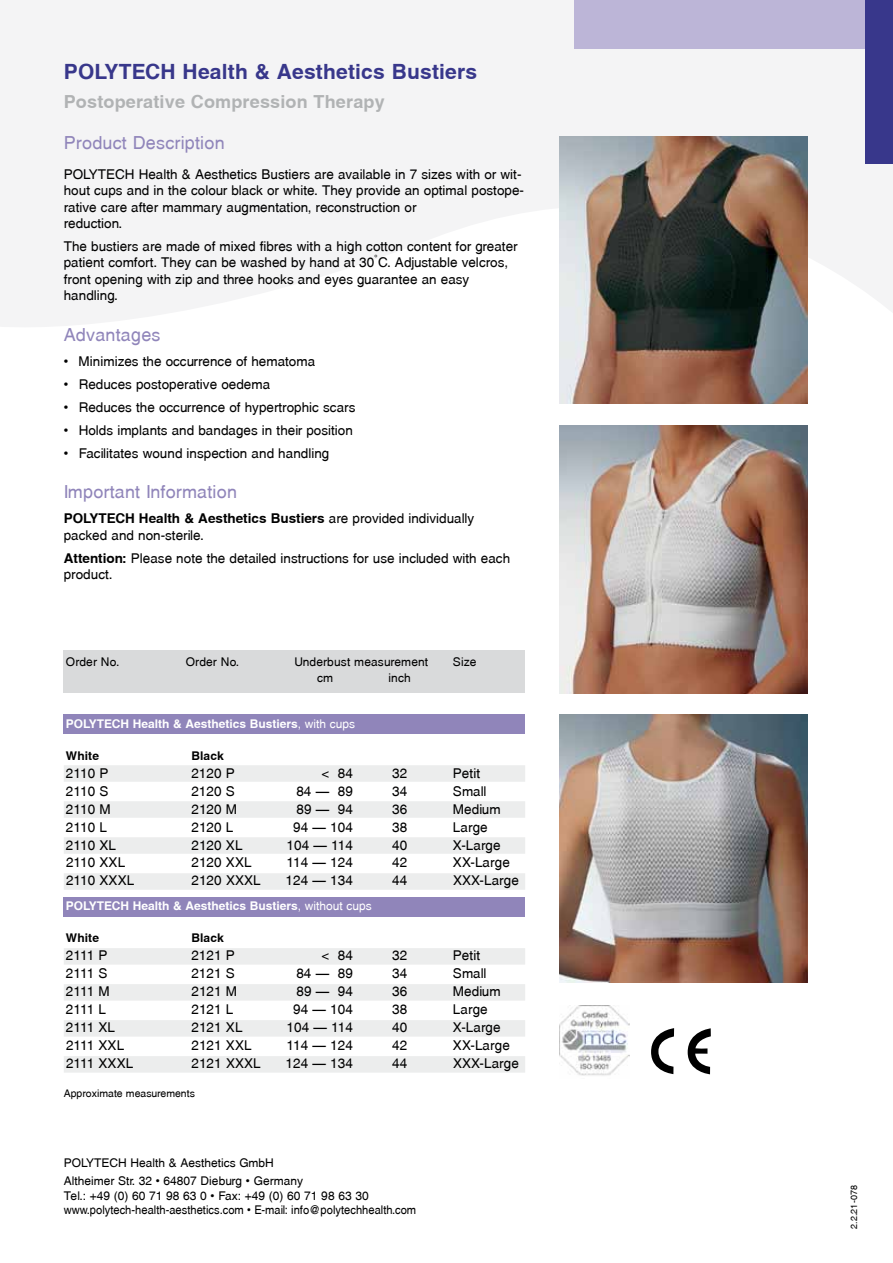
<style>
.page{position:relative;width:893px;height:1263px;background:#fff}
.page>*{position:absolute;margin:0;border:0;box-sizing:border-box;transform-origin:0 0}
.t1{font:700 21px "Swansea";letter-spacing:.01em;color:#38378b}
.t2{font:18px "Swansea";letter-spacing:.01em;color:#9085ba}
.t3{font:700 18px "Swansea";letter-spacing:.01em;color:#b1b3b4}
.t4{font:13.5px/16.5px "Swansea";color:#000}
.t5{font:12px/18.8px "Swansea";color:#000}
.t6{font:700 12px "Swansea";color:#fff}
.t7{font:700 12px "Swansea";letter-spacing:.01em;color:#000}
.t8{font:10.5px "Swansea";color:#000}
.t9{font:9px "Swansea";color:#000}
.s1{font-weight:700}
.s2{font-weight:400}
</style>
<div class="page">
<div style="left:64px;top:650px;width:461px;height:43px;background:#d9dadb"></div>
<svg style="left:0;top:0;width:893px;height:327px;fill:#f4f4f5"></svg>
<div style="left:574px;top:0;width:319px;height:49px;background:#bcb5d7"></div>
<div style="left:865px;top:0;width:28px;height:164px;background:#38378b"></div>
<div style="left:64px;top:714px;width:461px;height:19px;background:#9085ba"></div>
<div style="left:64px;top:765px;width:461px;height:17px;background:#eceded"></div>
<div style="left:64px;top:801px;width:461px;height:17px;background:#eceded"></div>
<div style="left:64px;top:837px;width:461px;height:17px;background:#eceded"></div>
<div style="left:64px;top:873px;width:461px;height:17px;background:#eceded"></div>
<div style="left:64px;top:897px;width:461px;height:19px;background:#9085ba"></div>
<div style="left:64px;top:948px;width:461px;height:16px;background:#eceded"></div>
<div style="left:64px;top:984px;width:461px;height:16px;background:#eceded"></div>
<div style="left:64px;top:1020px;width:461px;height:16px;background:#eceded"></div>
<div style="left:64px;top:1056px;width:461px;height:16px;background:#eceded"></div>
<img style="left:559px;top:136px;width:249px;height:268px">
<img style="left:559px;top:425px;width:249px;height:268px">
<img style="left:559px;top:714px;width:249px;height:268px">
<svg style="left:651px;top:1028px;width:23px;height:46px"></svg>
<svg style="left:688px;top:1028px;width:23px;height:46px"></svg>
<img style="left:559px;top:1005px;width:71px;height:71px">
<h1 class="t1" style="left:64px;top:59px;width:415px">POLYTECH Health &amp; Aesthetics Bustiers</h1>
<h2 class="t3" style="left:64px;top:90px;width:322px">Postoperative Compression Therapy</h2>
<h2 class="t2" style="left:64px;top:132px;width:162px">Product Description</h2>
<p class="t4" style="left:64px;top:165px;width:462px">POLYTECH Health &amp; Aesthetics Bustiers are available in 7 sizes with or wit&shy;hout cups and in the colour black or white. They provide an optimal postope&shy;rative care after mammary augmentation, reconstruction or<br>reduction.</p>
<p class="t4" style="left:64px;top:238px;width:455px">The bustiers are made of mixed fibres with a high cotton content for greater patient comfort. They can be washed by hand at 30°C. Adjustable velcros, front opening with zip and three hooks and eyes guarantee an easy handling.</p>
<h2 class="t2" style="left:64px;top:324px;width:98px">Advantages</h2>
<p class="t4" style="left:64px;top:353px;width:253px">• Minimizes the occurrence of hematoma</p>
<p class="t4" style="left:64px;top:376px;width:208px">• Reduces postoperative oedema</p>
<p class="t4" style="left:64px;top:399px;width:293px">• Reduces the occurrence of hypertrophic scars</p>
<p class="t4" style="left:64px;top:422px;width:291px">• Holds implants and bandages in their position</p>
<p class="t4" style="left:64px;top:445px;width:267px">• Facilitates wound inspection and handling</p>
<h2 class="t2" style="left:64px;top:481px;width:175px">Important Information</h2>
<p class="t4" style="left:64px;top:510px;width:412px"><span class="s1">POLYTECH Health &amp; Aesthetics Bustiers</span> are provided individually packed and non-sterile.</p>
<p class="t4" style="left:64px;top:550px;width:448px"><span class="s1">Attention:</span> Please note the detailed instructions for use included with each product.</p>
<p class="t5" style="left:66px;top:652px;width:55px">Order No.</p>
<p class="t5" style="left:186px;top:652px;width:55px">Order No.</p>
<p class="t5" style="left:294px;top:652px;width:135px">Underbust measurement</p>
<p class="t5" style="left:453px;top:652px;width:25px">Size</p>
<p class="t5" style="left:317px;top:668px;width:18px">cm</p>
<p class="t5" style="left:388px;top:668px;width:24px">inch</p>
<p class="t6" style="left:66px;top:716px;width:291px">POLYTECH Health &amp; Aesthetics Bustiers<span class="s2">, with cups</span></p>
<p class="t7" style="left:66px;top:748px;width:35px">White</p>
<p class="t7" style="left:191px;top:748px;width:34px">Black</p>
<p class="t4" style="left:66px;top:764px;width:44px">2110 P</p>
<p class="t4" style="left:191px;top:764px;width:45px">2120 P</p>
<p class="t4" style="left:321px;top:764px;width:33px">&lt; 84</p>
<p class="t4" style="left:392px;top:764px;width:17px">32</p>
<p class="t4" style="left:453px;top:764px;width:29px">Petit</p>
<p class="t4" style="left:66px;top:782px;width:44px">2110 S</p>
<p class="t4" style="left:191px;top:782px;width:45px">2120 S</p>
<p class="t4" style="left:296px;top:782px;width:58px">84 – 89</p>
<p class="t4" style="left:392px;top:782px;width:17px">34</p>
<p class="t4" style="left:453px;top:782px;width:35px">Small</p>
<p class="t4" style="left:66px;top:800px;width:46px">2110 M</p>
<p class="t4" style="left:191px;top:800px;width:47px">2120 M</p>
<p class="t4" style="left:296px;top:800px;width:58px">89 – 94</p>
<p class="t4" style="left:392px;top:800px;width:17px">36</p>
<p class="t4" style="left:453px;top:800px;width:49px">Medium</p>
<p class="t4" style="left:66px;top:818px;width:43px">2110 L</p>
<p class="t4" style="left:191px;top:818px;width:44px">2120 L</p>
<p class="t4" style="left:293px;top:818px;width:61px">94 – 104</p>
<p class="t4" style="left:392px;top:818px;width:17px">38</p>
<p class="t4" style="left:453px;top:818px;width:36px">Large</p>
<p class="t4" style="left:66px;top:836px;width:52px">2110 XL</p>
<p class="t4" style="left:191px;top:836px;width:53px">2120 XL</p>
<p class="t4" style="left:287px;top:836px;width:68px">104 – 114</p>
<p class="t4" style="left:392px;top:836px;width:17px">40</p>
<p class="t4" style="left:453px;top:836px;width:49px">X-Large</p>
<p class="t4" style="left:66px;top:854px;width:61px">2110 XXL</p>
<p class="t4" style="left:191px;top:854px;width:62px">2120 XXL</p>
<p class="t4" style="left:287px;top:854px;width:68px">114 – 124</p>
<p class="t4" style="left:392px;top:854px;width:17px">42</p>
<p class="t4" style="left:453px;top:854px;width:58px">XX-Large</p>
<p class="t4" style="left:66px;top:872px;width:70px">2110 XXXL</p>
<p class="t4" style="left:191px;top:872px;width:71px">2120 XXXL</p>
<p class="t4" style="left:286px;top:872px;width:69px">124 – 134</p>
<p class="t4" style="left:392px;top:872px;width:17px">44</p>
<p class="t4" style="left:453px;top:872px;width:67px">XXX-Large</p>
<p class="t6" style="left:66px;top:899px;width:307px">POLYTECH Health &amp; Aesthetics Bustiers<span class="s2">, without cups</span></p>
<p class="t7" style="left:66px;top:931px;width:35px">White</p>
<p class="t7" style="left:191px;top:931px;width:34px">Black</p>
<p class="t4" style="left:66px;top:947px;width:43px">2111 P</p>
<p class="t4" style="left:191px;top:947px;width:45px">2121 P</p>
<p class="t4" style="left:321px;top:947px;width:33px">&lt; 84</p>
<p class="t4" style="left:392px;top:947px;width:17px">32</p>
<p class="t4" style="left:453px;top:947px;width:29px">Petit</p>
<p class="t4" style="left:66px;top:965px;width:43px">2111 S</p>
<p class="t4" style="left:191px;top:965px;width:45px">2121 S</p>
<p class="t4" style="left:296px;top:965px;width:58px">84 – 89</p>
<p class="t4" style="left:392px;top:965px;width:17px">34</p>
<p class="t4" style="left:453px;top:965px;width:35px">Small</p>
<p class="t4" style="left:66px;top:983px;width:45px">2111 M</p>
<p class="t4" style="left:191px;top:983px;width:47px">2121 M</p>
<p class="t4" style="left:296px;top:983px;width:58px">89 – 94</p>
<p class="t4" style="left:392px;top:983px;width:17px">36</p>
<p class="t4" style="left:453px;top:983px;width:49px">Medium</p>
<p class="t4" style="left:66px;top:1001px;width:42px">2111 L</p>
<p class="t4" style="left:191px;top:1001px;width:44px">2121 L</p>
<p class="t4" style="left:293px;top:1001px;width:61px">94 – 104</p>
<p class="t4" style="left:392px;top:1001px;width:17px">38</p>
<p class="t4" style="left:453px;top:1001px;width:36px">Large</p>
<p class="t4" style="left:66px;top:1019px;width:51px">2111 XL</p>
<p class="t4" style="left:191px;top:1019px;width:53px">2121 XL</p>
<p class="t4" style="left:287px;top:1019px;width:68px">104 – 114</p>
<p class="t4" style="left:392px;top:1019px;width:17px">40</p>
<p class="t4" style="left:453px;top:1019px;width:49px">X-Large</p>
<p class="t4" style="left:66px;top:1037px;width:60px">2111 XXL</p>
<p class="t4" style="left:191px;top:1037px;width:62px">2121 XXL</p>
<p class="t4" style="left:287px;top:1037px;width:68px">114 – 124</p>
<p class="t4" style="left:392px;top:1037px;width:17px">42</p>
<p class="t4" style="left:453px;top:1037px;width:58px">XX-Large</p>
<p class="t4" style="left:66px;top:1055px;width:69px">2111 XXXL</p>
<p class="t4" style="left:191px;top:1055px;width:71px">2121 XXXL</p>
<p class="t4" style="left:286px;top:1055px;width:69px">124 – 134</p>
<p class="t4" style="left:392px;top:1055px;width:17px">44</p>
<p class="t4" style="left:453px;top:1055px;width:67px">XXX-Large</p>
<p class="t8" style="left:64px;top:1087px;width:133px">Approximate measurements</p>
<p class="t5" style="left:64px;top:1153px;width:241px">POLYTECH Health &amp; Aesthetics GmbH<br>Altheimer Str. 32 • 64807 Dieburg • Germany</p>
<p class="t5" style="left:64px;top:1188px;width:354px;line-height:14.4px">Tel.: +49 (0) 60 71 98 63 0 • Fax: +49 (0) 60 71 98 63 30 www.polytech-health-aesthetics.com • E-mail: info@polytechhealth.com</p>
<p class="t9" style="left:848px;top:1229px;width:45px;rotate:-90deg">2.2.21-078</p>
</div>
